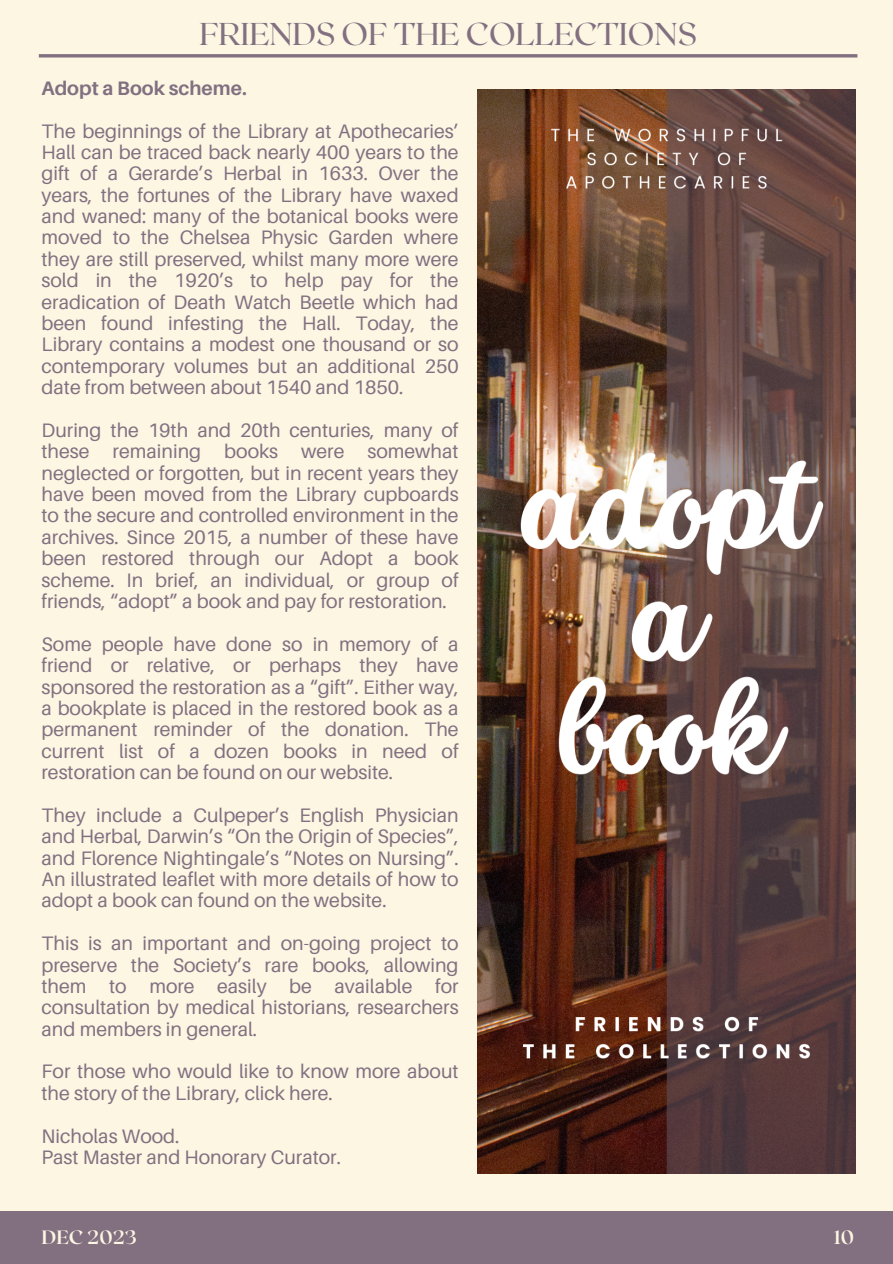
<style>
.page{position:relative;width:893px;height:1264px;background:#fff}
.page>*{position:absolute;margin:0;border:0;box-sizing:border-box;transform-origin:0 0}
.t1{font:31.5px "Roxborough CF";color:#827081}
.t2{font:19.5px/21.3px "Aileron";color:#827081;text-align:justify}
.t3{font:700 19.5px "Aileron";color:#827081}
.t4{font:700 19.2px "Roxborough CF";color:#fcf6e2}
</style>
<div class="page">
<div style="left:0;top:0;width:892px;height:1263px;background:#fcf6e2"></div>
<div style="left:0;top:1211px;width:892px;height:52px;background:#827081"></div>
<img style="left:477px;top:89px;width:378px;height:1084px">
<hr style="left:39px;top:54px;width:818px;height:3px;background:#827081">
<h1 class="t1" style="left:199px;top:13px;width:499px">FRIENDS OF THE COLLECTIONS</h1>
<p class="t3" style="left:42px;top:76px;width:207px">Adopt a Book scheme.</p>
<p class="t2" style="left:42px;top:120px;width:418px">The beginnings of the Library at Apothecaries’ Hall can be traced back nearly 400 years to the gift of a Gerarde’s Herbal in 1633. Over the years, the fortunes of the Library have waxed and waned: many of the botanical books were moved to the Chelsea Physic Garden where they are still preserved, whilst many more were sold in the 1920’s to help pay for the eradication of Death Watch Beetle which had been found infesting the Hall. Today, the Library contains a modest one thousand or so contemporary volumes but an additional 250 date from between about 1540 and 1850.</p>
<p class="t2" style="left:42px;top:419px;width:418px">During the 19th and 20th centuries, many of these remaining books were somewhat neglected or forgotten, but in recent years they have been moved from the Library cupboards to the secure and controlled environment in the archives. Since 2015, a number of these have been restored through our Adopt a book scheme. In brief, an individual, or group of friends, “adopt” a book and pay for restoration.</p>
<p class="t2" style="left:42px;top:633px;width:418px">Some people have done so in memory of a friend or relative, or perhaps they have sponsored the restoration as a “gift”. Either way, a bookplate is placed in the restored book as a permanent reminder of the donation. The current list of a dozen books in need of restoration can be found on our website.</p>
<p class="t2" style="left:42px;top:804px;width:418px">They include a Culpeper’s English Physician and Herbal, Darwin’s “On the Origin of Species”, and Florence Nightingale’s “Notes on Nursing”.<br>An illustrated leaflet with more details of how to adopt a book can found on the website.</p>
<p class="t2" style="left:42px;top:932px;width:418px">This is an important and on-going project to preserve the Society’s rare books, allowing them to more easily be available for consultation by medical historians, researchers and members in general.</p>
<p class="t2" style="left:42px;top:1060px;width:418px">For those who would like to know more about the story of the Library, click here.</p>
<p class="t2" style="left:42px;top:1124px;width:301px">Nicholas Wood.<br>Past Master and Honorary Curator.</p>
<p class="t4" style="left:42px;top:1224px;width:97px">DEC 2023</p>
<p class="t4" style="left:834px;top:1224px;width:21px">10</p>
</div>
